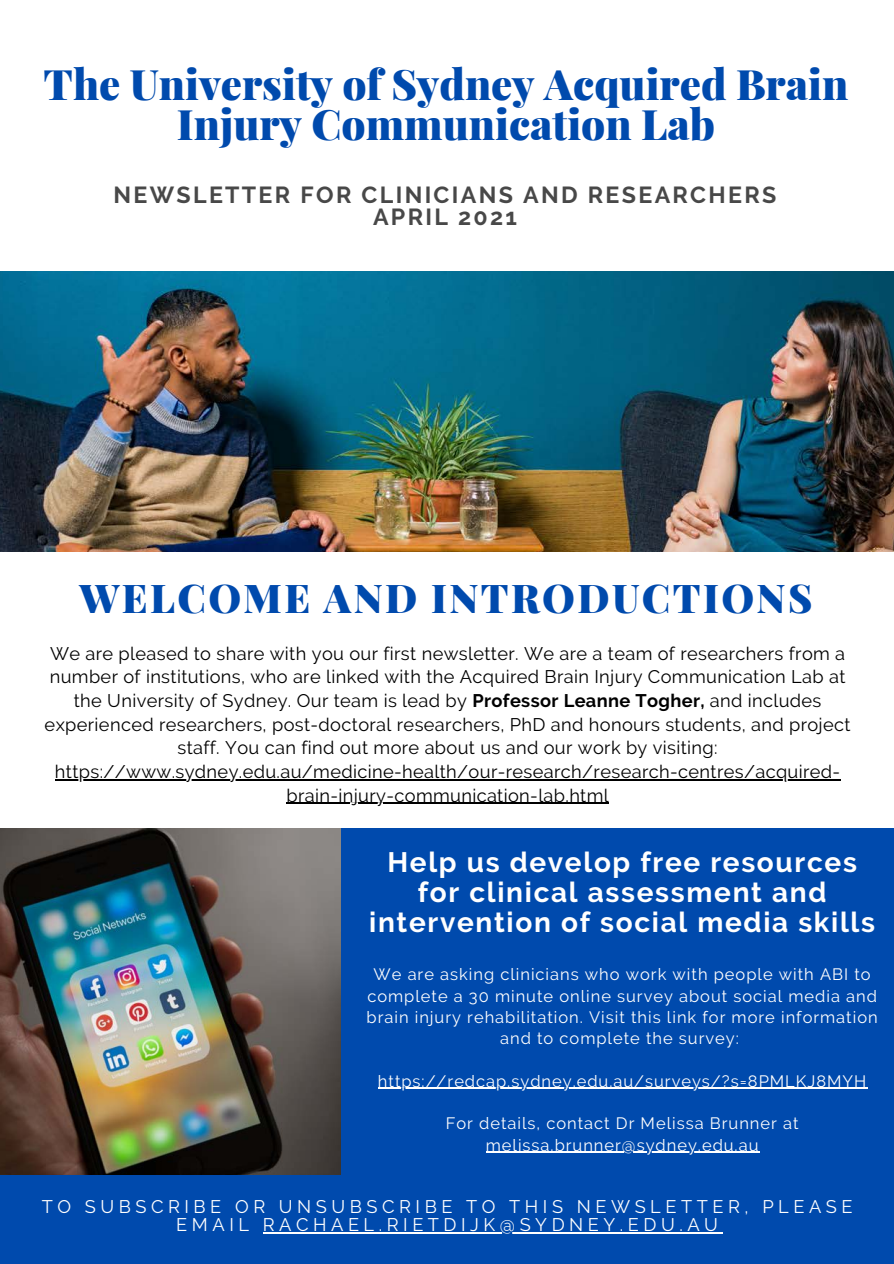
<style>
.page{position:relative;width:894px;height:1264px;background:#fff}
.page>*{position:absolute;margin:0;border:0;box-sizing:border-box;transform-origin:0 0}
.t1{font:900 42px/40.5px "Playfair Display";color:#004aad;text-align:center}
.t2{font:900 39.75px "Playfair Display";letter-spacing:.06em;color:#004aad}
.t3{font:700 28.05px/30.2px "Raleway";letter-spacing:.06em;color:#fff;text-align:center}
.t4{font:700 23.25px "Raleway";letter-spacing:.1em;color:#484848}
.t5{font:18.15px/23.7px "Raleway";letter-spacing:.02em;color:#000;text-align:center}
.t6{font:18.15px/18px "Raleway";letter-spacing:.25em;color:#fff;text-align:center}
.t7{font:16.5px/21.3px "Raleway";letter-spacing:.06em;color:#fff;text-align:center}
.s1{font-weight:700}
</style>
<div class="page">
<img style="left:0;top:271px;width:893px;height:280px">
<hr style="left:55px;top:779px;width:785px;height:1px;background:#000">
<hr style="left:286px;top:802px;width:323px;height:2px;background:#000">
<img style="left:0;top:828px;width:341px;height:347px">
<div style="left:341px;top:828px;width:552px;height:350px;background:#004aad"></div>
<hr style="left:378px;top:1087px;width:489px;height:1px;background:#fff">
<hr style="left:485px;top:1151px;width:274px;height:1px;background:#fff">
<div style="left:0;top:1175px;width:893px;height:88px;background:#004aad"></div>
<hr style="left:263px;top:1232px;width:459px;height:1px;background:#fff">
<p class="t1" style="left:44px;top:62px;width:806px">The University of Sydney Acquired Brain<br>Injury Communication Lab</p>
<p class="t4" style="left:114px;top:181px;width:664px">NEWSLETTER FOR CLINICIANS AND RESEARCHERS</p>
<p class="t4" style="left:373px;top:204px;width:145px">APRIL 2021</p>
<p class="t2" style="left:79px;top:569px;width:734px">WELCOME AND INTRODUCTIONS</p>
<p class="t5" style="left:45px;top:641px;width:807px">We are pleased to share with you our first newsletter. We are a team of researchers from a number of institutions, who are linked with the Acquired Brain Injury Communication Lab at the University of Sydney. Our team is lead by <span class="s1">Professor Leanne Togher,</span> and includes experienced researchers, post-doctoral researchers, PhD and honours students, and project staff. You can find out more about us and our work by visiting:</p>
<p class="t5" style="left:55px;top:759px;width:786px">https://www.sydney.edu.au/medicine-health/our-research/research-centres/acquired&shy;brain-injury-communication-lab.html</p>
<p class="t3" style="left:369px;top:846px;width:507px">Help us develop free resources for clinical assessment and intervention of social media skills</p>
<p class="t7" style="left:366px;top:963px;width:512px">We are asking clinicians who work with people with ABI to complete a 30 minute online survey about social media and brain injury rehabilitation. Visit this link for more information and to complete the survey:</p>
<p class="t7" style="left:378px;top:1070px;width:490px">https://redcap.sydney.edu.au/surveys/?s=8PMLKJ8MYH</p>
<p class="t7" style="left:445px;top:1112px;width:354px">For details, contact Dr Melissa Brunner at melissa.brunner@sydney.edu.au</p>
<p class="t6" style="left:42px;top:1197px;width:812px">TO SUBSCRIBE OR UNSUBSCRIBE TO THIS NEWSLETTER, PLEASE<br>EMAIL RACHAEL.RIETDIJK@SYDNEY.EDU.AU</p>
</div>
